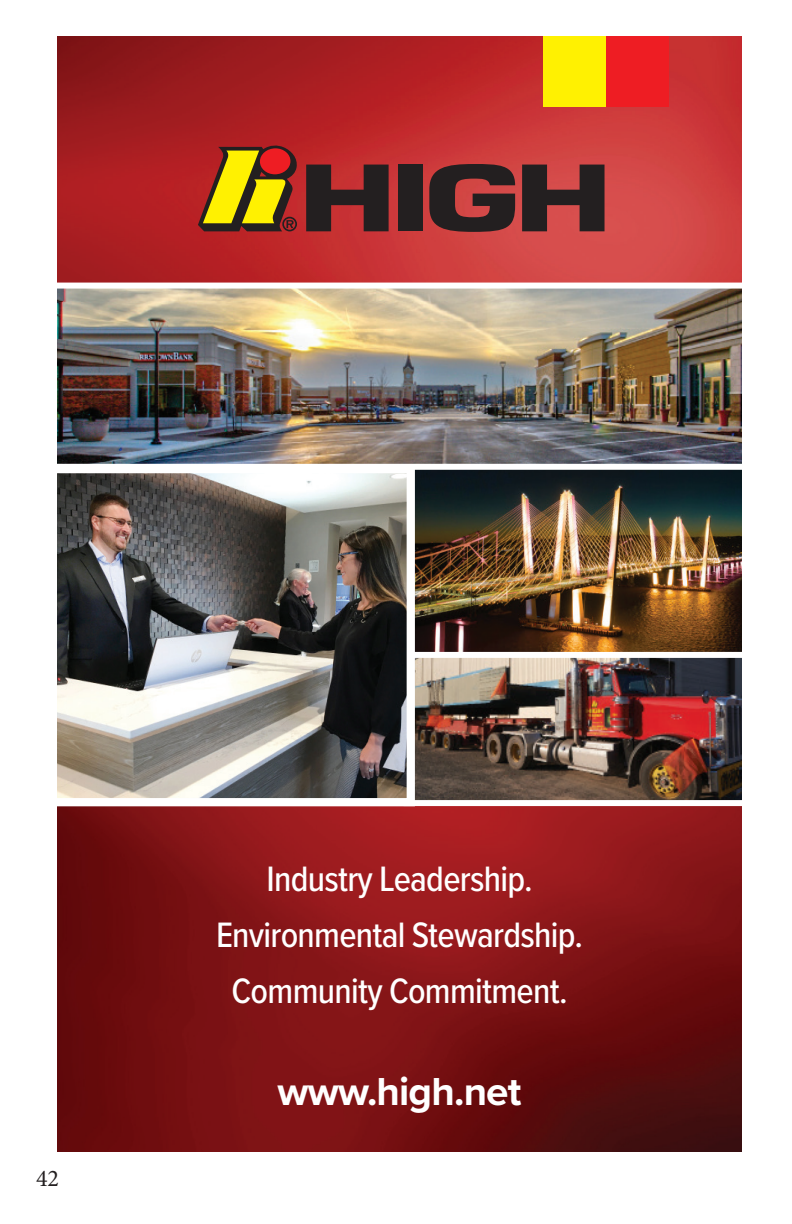
<style>
.page{position:relative;width:792px;height:1224px;background:#fff}
.page>*{position:absolute;margin:0;border:0;box-sizing:border-box;transform-origin:0 0}
.t1{font:700 40.4px "Proxima Nova";letter-spacing:-.02em;color:#fff}
.t2{font:500 36.6px/55.8px "Proxima Nova Cond";letter-spacing:-.02em;color:#fff;text-align:center}
.t3{font:24px "Minion Pro";color:#231f20}
</style>
<div class="page">
<img style="left:58px;top:36px;width:684px;height:1116px">
<svg style="left:198px;top:146px;width:100px;height:85px;background:#aa7215"></svg>
<svg style="left:306px;top:165px;width:83px;height:66px;background:#552425"></svg>
<div style="left:398px;top:165px;width:25px;height:66px;background:#231f20"></div>
<svg style="left:429px;top:164px;width:86px;height:68px;background:#582a2b"></svg>
<svg style="left:522px;top:165px;width:83px;height:66px;background:#592c2d"></svg>
<div style="left:543px;top:36px;width:63px;height:70px;background:#fff101"></div>
<div style="left:606px;top:36px;width:63px;height:70px;background:#ee1d23"></div>
<img style="left:415px;top:658px;width:327px;height:148px">
<img style="left:415px;top:470px;width:327px;height:188px">
<img style="left:58px;top:283px;width:684px;height:187px">
<img style="left:58px;top:465px;width:357px;height:341px">
<p class="t3" style="left:36px;top:1162px;width:25px">42</p>
<p class="t2" style="left:216px;top:850px;width:369px">Industry Leadership.<br>Environmental Stewardship.<br>Community Commitment.</p>
<p class="t1" style="left:278px;top:1061px;width:245px">www.high.net</p>
</div>
